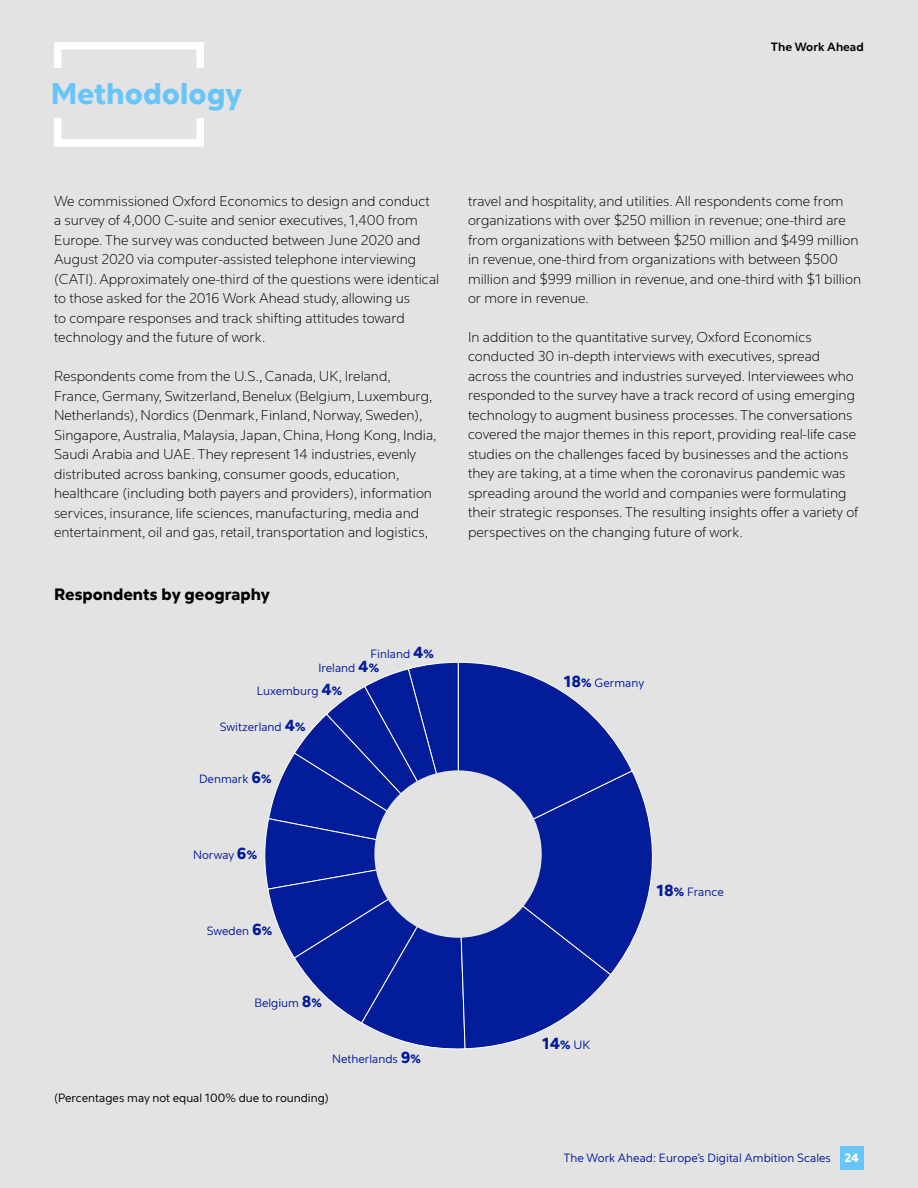
<style>
.page{position:relative;width:918px;height:1188px;background:#e3e3e3}
.page>*{position:absolute;margin:0;border:0;box-sizing:border-box;transform-origin:0 0}
.t1{font:800 30px "Cognizant Sans";color:#67c5f9}
.t2{font:800 16.5px "Cognizant Sans";color:#000}
.t3{font:800 16.05px "Cognizant Sans";color:#031c99}
.t4{font:300 14.25px/19.5px "Cognizant Sans";color:#000}
.t5{font:12px "Cognizant Sans";color:#031c99}
.t6{font:12px "Cognizant Sans";color:#000}
.t7{font:700 12px "Cognizant Sans";color:#000}
.s1{font-weight:800;font-size:16.05px}
.s2{font-weight:800}
.s3{font-size:12px}
.s4{font-weight:400;font-size:12px}
.s5{font-weight:800;color:#fff}
</style>
<div class="page">
<div style="left:54px;top:42px;width:150px;height:105px;border:8px solid #fff"></div>
<div style="left:0;top:68px;width:292px;height:50px;background:#e3e3e3"></div>
<svg style="left:264px;top:662px;width:389px;height:388px"></svg>
<div style="left:374px;top:770px;width:168px;height:168px;background:#e3e3e3;border-radius:50%"></div>
<div style="left:840px;top:1146px;width:24px;height:24px;background:#67c5f9"></div>
<h1 class="t1" style="left:51px;top:74px;width:193px">Methodology</h1>
<p class="t7" style="left:771px;top:39px;width:94px">The Work Ahead</p>
<p class="t4" style="left:54px;top:191px;width:387px">We commissioned Oxford Economics to design and conduct a survey of 4,000 C-suite and senior executives, 1,400 from Europe. The survey was conducted between June 2020 and August 2020 via computer-assisted telephone interviewing (CATI). Approximately one-third of the questions were identical to those asked for the 2016 Work Ahead study, allowing us<br>to compare responses and track shifting attitudes toward technology and the future of work.</p>
<p class="t4" style="left:54px;top:367px;width:384px">Respondents come from the U.S., Canada, UK, Ireland, France, Germany, Switzerland, Benelux (Belgium, Luxemburg, Netherlands), Nordics (Denmark, Finland, Norway, Sweden), Singapore, Australia, Malaysia, Japan, China, Hong Kong, India, Saudi Arabia and UAE. They represent 14 industries, evenly distributed across banking, consumer goods, education, healthcare (including both payers and providers), information services, insurance, life sciences, manufacturing, media and entertainment, oil and gas, retail, transportation and logistics,</p>
<p class="t2" style="left:54px;top:583px;width:217px">Respondents by geography</p>
<p class="t5" style="left:370px;top:647px;width:65px">Finland <span class="s1">4</span><span class="s2">%</span></p>
<p class="t5" style="left:318px;top:661px;width:62px">Ireland <span class="s1">4</span><span class="s2">%</span></p>
<p class="t5" style="left:257px;top:683px;width:87px">Luxemburg <span class="s1">4</span><span class="s2">%</span></p>
<p class="t5" style="left:220px;top:719px;width:87px">Switzerland <span class="s1">4</span><span class="s2">%</span></p>
<p class="t5" style="left:199px;top:771px;width:74px">Denmark <span class="s1">6</span><span class="s2">%</span></p>
<p class="t5" style="left:193px;top:848px;width:65px">Norway <span class="s1">6</span><span class="s2">%</span></p>
<p class="t5" style="left:207px;top:924px;width:67px">Sweden <span class="s1">6</span><span class="s2">%</span></p>
<p class="t5" style="left:254px;top:995px;width:69px">Belgium <span class="s1">8</span><span class="s2">%</span></p>
<p class="t5" style="left:332px;top:1051px;width:90px">Netherlands <span class="s1">9</span><span class="s2">%</span></p>
<p class="t6" style="left:54px;top:1091px;width:277px">(Percentages may not equal 100% due to rounding)</p>
<p class="t4" style="left:468px;top:191px;width:395px">travel and hospitality, and utilities. All respondents come from organizations with over $250 million in revenue; one-third are from organizations with between $250 million and $499 million in revenue, one-third from organizations with between $500 million and $999 million in revenue, and one-third with $1 billion or more in revenue.</p>
<p class="t4" style="left:468px;top:328px;width:392px">In addition to the quantitative survey, Oxford Economics conducted 30 in-depth interviews with executives, spread across the countries and industries surveyed. Interviewees who responded to the survey have a track record of using emerging technology to augment business processes. The conversations covered the major themes in this report, providing real-life case studies on the challenges faced by businesses and the actions they are taking, at a time when the coronavirus pandemic was spreading around the world and companies were formulating their strategic responses. The resulting insights offer a variety of perspectives on the changing future of work.</p>
<p class="t5" style="left:564px;top:675px;width:82px"><span class="s1">18</span><span class="s2">%</span> Germany</p>
<p class="t3" style="left:542px;top:1033px;width:50px">14<span class="s3">%</span> <span class="s4">UK</span></p>
<p class="t5" style="left:656px;top:885px;width:69px"><span class="s1">18</span><span class="s2">%</span> France</p>
<p class="t5" style="left:564px;top:1151px;width:297px">The Work Ahead: Europe’s Digital Ambition Scales <span class="s5">24</span></p>
</div>
